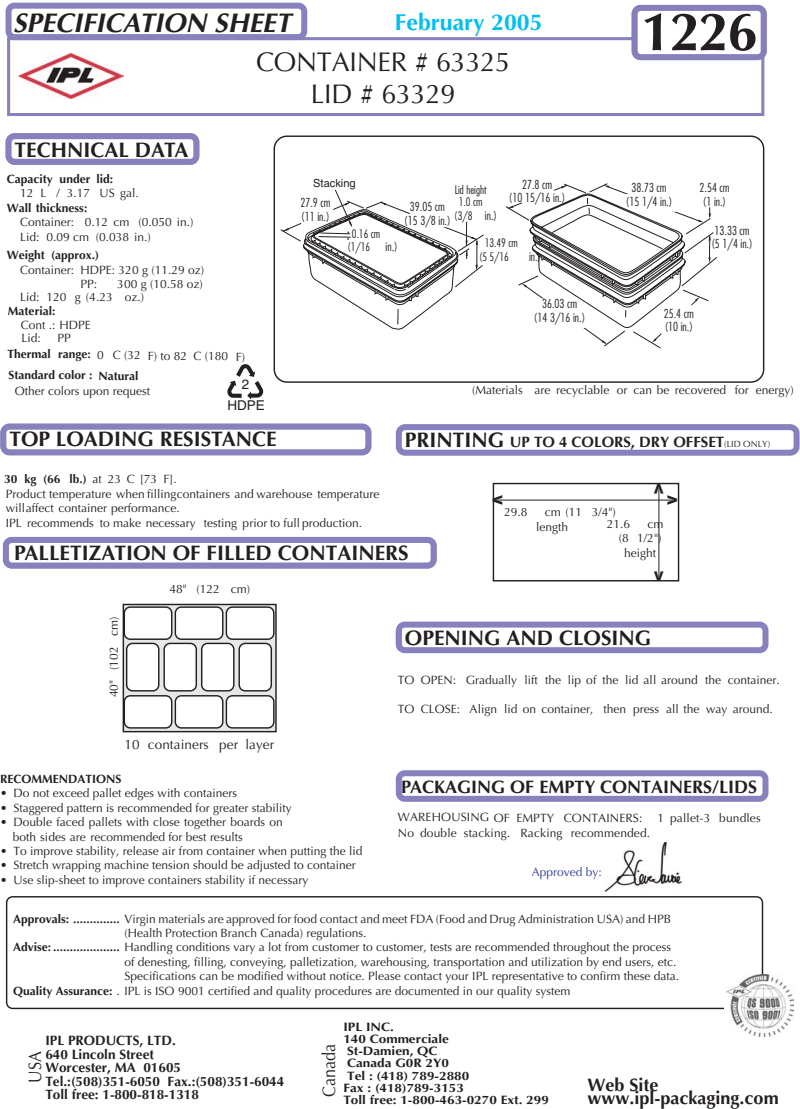
<style>
.page{position:relative;width:800px;height:1109px;background:#fff}
.page>*{position:absolute;margin:0;border:0;box-sizing:border-box;transform-origin:0 0}
.t1{font:700 54px "Optima";color:#231f20}
.t2{font:27px/32.2px "Optima";letter-spacing:-.01em;color:#231f20;text-align:center}
.t3{font:italic 700 27px "Optima";color:#231f20}
.t4{font:700 23.1px "Optima";color:#00bef1}
.t5{font:700 21px "Optima";color:#231f20}
.t6{font:700 18px "Optima";color:#231f20}
.t7{font:18px "Optima";color:#231f20;scale:.9 1}
.t8{font:700 18px "Helvetica";color:#231f20}
.t9{font:700 15px "Optima";color:#231f20}
.t10{font:700 13.5px/13.5px "Optima";color:#231f20}
.t11{font:13.5px "Optima";letter-spacing:.01em;color:#231f20}
.t12{font:13.5px "Helvetica";color:#231f20}
.t13{font:700 12.15px "Optima";color:#231f20;scale:1.11 1}
.t14{font:12px/14.4px "Optima";color:#231f20}
.t15{font:300 condensed 12px/13.4px "Futura";color:#231f20;text-align:center}
.t16{font:700 12px "Optima";color:#231f20}
.t17{font:12px "Optima";color:#343a97}
.t18{font:300 condensed 11.4px/13.4px "Futura";color:#231f20}
.t19{font:11.1px "Helvetica";color:#231f20}
.s1{font-weight:400}
.s2{font-size:12px}
.s3{font-size:21px}
.s4{font-weight:400;font-size:9px}
.s5{font-weight:700}
</style>
<div class="page">
<div style="left:7px;top:37px;width:757px;height:79px;border:3px solid #8781bd"></div>
<svg style="left:626px;top:4px;width:141px;height:61px"></svg>
<svg style="left:273px;top:135px;width:492px;height:248px"></svg>
<svg style="left:2px;top:536px;width:435px;height:33px"></svg>
<svg style="left:5px;top:896px;width:758px;height:113px"></svg>
<svg style="left:5px;top:133px;width:195px;height:32px"></svg>
<svg style="left:0;top:423px;width:372px;height:33px"></svg>
<svg style="left:5px;top:2px;width:307px;height:43px"></svg>
<svg style="left:395px;top:770px;width:374px;height:32px"></svg>
<svg style="left:395px;top:621px;width:374px;height:33px"></svg>
<div style="left:492px;top:483px;width:187px;height:98px;border:1px solid #231f20"></div>
<hr style="left:494px;top:499px;width:181px;height:1px;background:#231f20">
<hr style="left:658px;top:486px;width:1px;height:93px;background:#231f20">
<div style="left:123px;top:603px;width:154px;height:129px;border:1px solid #231f20"></div>
<svg style="left:123px;top:605px;width:152px;height:124px"></svg>
<svg style="left:505px;top:183px;width:212px;height:166px"></svg>
<svg style="left:280px;top:189px;width:204px;height:142px"></svg>
<svg style="left:227px;top:364px;width:36px;height:35px"></svg>
<svg style="left:395px;top:424px;width:404px;height:32px"></svg>
<img style="left:724px;top:974px;width:69px;height:62px">
<img style="left:19px;top:54px;width:104px;height:44px">
<img style="left:605px;top:842px;width:76px;height:49px">
<svg style="left:492px;top:495px;width:10px;height:10px"></svg>
<svg style="left:654px;top:483px;width:9px;height:10px"></svg>
<h2 class="t3" style="left:13px;top:11px;width:284px">SPECIFICATION SHEET</h2>
<h3 class="t4" style="left:395px;top:12px;width:149px">February 2005</h3>
<h3 class="t5" style="left:15px;top:141px;width:175px">TECHNICAL DATA</h3>
<h2 class="t2" style="left:256px;top:48px;width:255px">CONTAINER # 63325<br>LID # 63329</h2>
<h1 class="t1" style="left:641px;top:9px;width:117px">1226</h1>
<p class="t16" style="left:7px;top:174px;width:108px">Capacity under lid:</p>
<p class="t14" style="left:20px;top:187px;width:120px">12 L / 3.17 US gal.</p>
<p class="t16" style="left:7px;top:203px;width:82px">Wall thickness:</p>
<p class="t14" style="left:20px;top:216px;width:175px">Container: 0.12 cm (0.050 in.)<br>Lid: 0.09 cm (0.038 in.)</p>
<p class="t16" style="left:7px;top:250px;width:94px">Weight (approx.)</p>
<p class="t14" style="left:81px;top:264px;width:125px;text-indent:-60px">Container: HDPE: 320 g (11.29 oz)<br>PP:</p>
<p class="t14" style="left:20px;top:279px;width:184px;line-height:12.9px;text-indent:97px">300 g (10.58 oz)<br>Lid: 120 g (4.23 oz.)</p>
<p class="t16" style="left:8px;top:306px;width:49px">Material:</p>
<p class="t14" style="left:21px;top:319px;width:72px;line-height:13.6px">Cont .: HDPE<br>Lid:</p>
<p class="t14" style="left:57px;top:332px;width:15px">PP</p>
<p class="t16" style="left:8px;top:349px;width:85px">Thermal range:</p>
<p class="t14" style="left:97px;top:349px;width:149px">0 C (32 F) to 82 C (180 F)</p>
<p class="t16" style="left:98px;top:371px;width:42px">Natural</p>
<p class="t14" style="left:15px;top:385px;width:137px">Other colors upon request</p>
<p class="t16" style="left:9px;top:370px;width:86px">Standard color :</p>
<p class="t12" style="left:242px;top:379px;width:9px">2</p>
<p class="t12" style="left:227px;top:400px;width:39px">HDPE</p>
<h3 class="t5" style="left:9px;top:430px;width:269px">TOP LOADING RESISTANCE</h3>
<p class="t16" style="left:4px;top:474px;width:174px">30 kg (66 lb.) <span class="s1">at 23 C [73 F].</span></p>
<p class="t19" style="left:313px;top:179px;width:44px">Stacking</p>
<p class="t15" style="left:300px;top:197px;width:32px;text-align:left">27.9 cm (11 in.)</p>
<p class="t18" style="left:347px;top:227px;width:34px;text-indent:5px">0.16 cm (1/16</p>
<p class="t15" style="left:385px;top:240px;width:14px">in.)</p>
<p class="t15" style="left:509px;top:179px;width:58px">27.8 cm<br>(10 15/16 in.)</p>
<p class="t18" style="left:455px;top:183px;width:33px">Lid height</p>
<p class="t18" style="left:459px;top:196px;width:25px">1.0 cm</p>
<p class="t18" style="left:454px;top:209px;width:44px">(3/8 <span class="s2">in.)</span></p>
<p class="t18" style="left:479px;top:237px;width:40px;text-indent:6px">13.49 cm (5 5/16</p>
<p class="t15" style="left:404px;top:201px;width:48px">39.05 cm (15 3/8 in.)</p>
<p class="t15" style="left:529px;top:250px;width:14px">in.)</p>
<p class="t15" style="left:626px;top:182px;width:48px">38.73 cm (15 1/4 in.)</p>
<p class="t15" style="left:699px;top:182px;width:32px;text-align:left">2.54 cm (1 in.)</p>
<p class="t15" style="left:711px;top:225px;width:43px;text-align:left">13.33 cm (5 1/4 in.)</p>
<p class="t15" style="left:534px;top:298px;width:53px">36.03 cm (14 3/16 in.)</p>
<p class="t15" style="left:663px;top:307px;width:32px;text-align:left">25.4 cm (10 in.)</p>
<p class="t14" style="left:472px;top:384px;width:323px">(Materials are recyclable or can be recovered for energy)</p>
<p class="t9" style="left:405px;top:436px;width:367px"><span class="s3">PRINTING</span> UP TO 4 COLORS, DRY OFFSET<span class="s4">(LID ONLY)</span></p>
<p class="t14" style="left:6px;top:488px;width:375px">Product temperature when filling containers and warehouse temperature will affect container performance.<br>IPL recommends to make necessary testing prior to full production.</p>
<h3 class="t5" style="left:276px;top:544px;width:54px">PAILS</h3>
<h3 class="t5" style="left:14px;top:544px;width:396px">PALLETIZATION OF FILLED CONTAINERS</h3>
<p class="t14" style="left:169px;top:582px;width:82px">48" (122 cm)</p>
<h3 class="t8" style="left:664px;top:505px;width:12px;rotate:-90deg">v</h3>
<p class="t14" style="left:504px;top:506px;width:25px">29.8</p>
<p class="t14" style="left:536px;top:506px;width:81px;text-indent:8px">cm (11 3/4") length</p>
<p class="t14" style="left:606px;top:518px;width:25px">21.6</p>
<p class="t14" style="left:647px;top:518px;width:17px">cm</p>
<p class="t14" style="left:619px;top:532px;width:44px">(8 1/2")</p>
<p class="t14" style="left:624px;top:546px;width:34px">height</p>
<h3 class="t8" style="left:653px;top:568px;width:12px">v</h3>
<p class="t14" style="left:108px;top:697px;width:82px;rotate:-90deg">40" (102 cm)</p>
<p class="t11" style="left:125px;top:738px;width:151px">10 containers per layer</p>
<p class="t16" style="left:0;top:773px;width:123px">RECOMMENDATIONS</p>
<p class="t14" style="left:0;top:787px;width:238px">• Do not exceed pallet edges with containers</p>
<p class="t14" style="left:0;top:801px;width:293px">• Staggered pattern is recommended for greater stability</p>
<p class="t14" style="left:13px;top:816px;width:271px;text-indent:-13px">• Double faced pallets with close together boards on both sides are recommended for best results</p>
<p class="t14" style="left:0;top:844px;width:364px">• To improve stability, release air from container when putting the lid</p>
<p class="t14" style="left:0;top:859px;width:357px">• Stretch wrapping machine tension should be adjusted to container</p>
<p class="t14" style="left:0;top:873px;width:310px">• Use slip-sheet to improve containers stability if necessary</p>
<h3 class="t5" style="left:405px;top:629px;width:248px">OPENING AND CLOSING</h3>
<p class="t14" style="left:398px;top:674px;width:383px">TO OPEN: Gradually lift the lip of the lid all around the container.</p>
<p class="t14" style="left:398px;top:703px;width:376px">TO CLOSE: Align lid on container, then press all the way around.</p>
<h3 class="t6" style="left:401px;top:779px;width:357px">PACKAGING OF EMPTY CONTAINERS/LIDS</h3>
<p class="t14" style="left:398px;top:812px;width:246px">WAREHOUSING OF EMPTY CONTAINERS:</p>
<p class="t14" style="left:657px;top:812px;width:105px">1 pallet-3 bundles</p>
<p class="t14" style="left:398px;top:826px;width:254px">No double stacking. Racking recommended.</p>
<p class="t17" style="left:531px;top:866px;width:72px">Approved by:</p>
<p class="t14" style="left:13px;top:912px;width:659px"><span class="s5">Approvals: ..............</span> Virgin materials are approved for food contact and meet FDA (Food and Drug Administration USA) and HPB</p>
<p class="t14" style="left:125px;top:926px;width:243px">(Health Protection Branch Canada) regulations.</p>
<p class="t14" style="left:13px;top:941px;width:659px"><span class="s5">Advise: ....................</span> Handling conditions vary a lot from customer to customer, tests are recommended throughout the process</p>
<p class="t14" style="left:125px;top:955px;width:553px">of denesting, filling, conveying, palletization, warehousing, transportation and utilization by end users, etc.</p>
<p class="t14" style="left:125px;top:970px;width:556px">Specifications can be modified without notice. Please contact your IPL representative to confirm these data.</p>
<p class="t14" style="left:13px;top:984px;width:558px"><span class="s5">Quality Assurance:</span> . IPL is ISO 9001 certified and quality procedures are documented in our quality system</p>
<p class="t10" style="left:45px;top:1035px;width:240px">IPL PRODUCTS, LTD.<br>640 Lincoln Street<br>Worcester, MA 01605<br>Tel.:(508)351-6050 Fax.:(508)351-6044<br>Toll free: 1-800-818-1318</p>
<h3 class="t7" style="left:28px;top:1082px;width:37px;rotate:-90deg">USA</h3>
<h3 class="t7" style="left:321px;top:1097px;width:61px;rotate:-90deg">Canada</h3>
<p class="t13" style="left:343px;top:1021px;width:47px">IPL INC.</p>
<p class="t13" style="left:343px;top:1033px;width:96px">140 Commerciale</p>
<p class="t13" style="left:347px;top:1046px;width:83px">St-Damien, QC</p>
<p class="t13" style="left:347px;top:1058px;width:93px">Canada G0R 2Y0</p>
<p class="t13" style="left:347px;top:1070px;width:111px">Tel : (418) 789-2880</p>
<p class="t13" style="left:343px;top:1082px;width:110px">Fax : (418)789-3153</p>
<p class="t13" style="left:343px;top:1094px;width:187px">Toll free: 1-800-463-0270 Ext. 299</p>
<h3 class="t6" style="left:587px;top:1077px;width:73px">Web Site</h3>
<h3 class="t6" style="left:587px;top:1090px;width:193px">www.ipl-packaging.com</h3>
</div>
